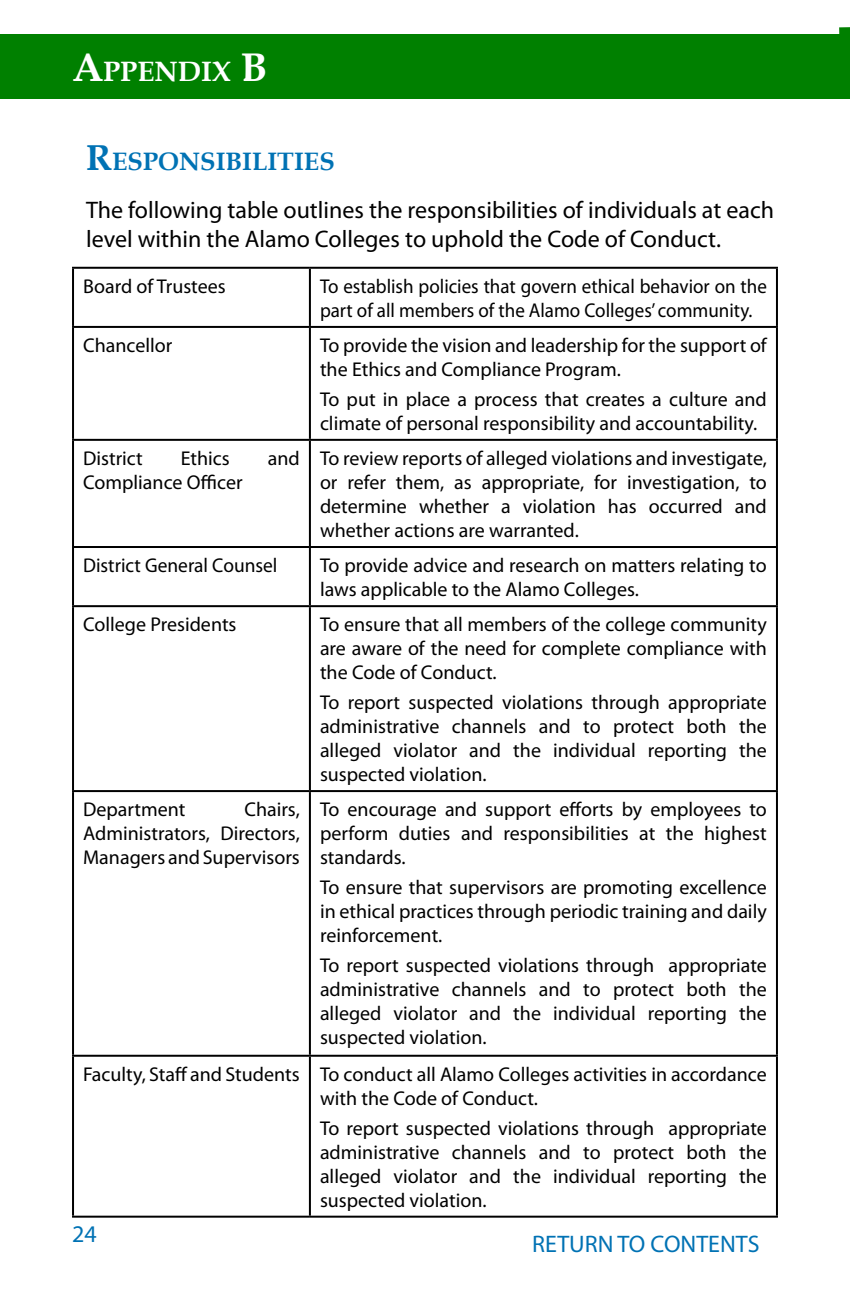
<style>
.page{position:relative;width:850px;height:1296px;background:#fff}
.page>*{position:absolute;margin:0;border:0;box-sizing:border-box;transform-origin:0 0}
.t1{font:700 28px "Book Antiqua";color:#fff}
.t2{font:700 25.2px "Book Antiqua";color:#0072b4}
.t3{font:24px/28.8px "Myriad Pro";color:#000}
.t4{font:24px "Myriad Pro";color:#0072b4}
.t5{font:20px/24px "Myriad Pro";color:#000;text-align:justify}
.t6{font:20px/24px "Myriad Pro";color:#000;scale:.95 1}
.s1{font-size:40px}
.s2{font-size:36px}
</style>
<div class="page">
<div style="left:0;top:35px;width:850px;height:64px;background:#008000"></div>
<svg style="left:839px;top:27px;width:11px;height:8px"></svg>
<hr style="left:72px;top:267px;width:238px;height:2px;background:#000">
<hr style="left:72px;top:269px;width:2px;height:57px;background:#000">
<hr style="left:310px;top:267px;width:468px;height:2px;background:#000">
<hr style="left:309px;top:269px;width:2px;height:57px;background:#000">
<hr style="left:776px;top:269px;width:2px;height:57px;background:#000">
<hr style="left:72px;top:326px;width:238px;height:2px;background:#000">
<hr style="left:72px;top:328px;width:2px;height:111px;background:#000">
<hr style="left:310px;top:326px;width:468px;height:2px;background:#000">
<hr style="left:309px;top:328px;width:2px;height:111px;background:#000">
<hr style="left:776px;top:328px;width:2px;height:111px;background:#000">
<hr style="left:72px;top:439px;width:238px;height:2px;background:#000">
<hr style="left:72px;top:441px;width:2px;height:105px;background:#000">
<hr style="left:310px;top:439px;width:468px;height:2px;background:#000">
<hr style="left:309px;top:441px;width:2px;height:105px;background:#000">
<hr style="left:776px;top:441px;width:2px;height:105px;background:#000">
<hr style="left:72px;top:546px;width:238px;height:2px;background:#000">
<hr style="left:72px;top:548px;width:2px;height:57px;background:#000">
<hr style="left:310px;top:546px;width:468px;height:2px;background:#000">
<hr style="left:309px;top:548px;width:2px;height:57px;background:#000">
<hr style="left:776px;top:548px;width:2px;height:57px;background:#000">
<hr style="left:72px;top:605px;width:238px;height:2px;background:#000">
<hr style="left:72px;top:607px;width:2px;height:183px;background:#000">
<hr style="left:310px;top:605px;width:468px;height:2px;background:#000">
<hr style="left:309px;top:607px;width:2px;height:183px;background:#000">
<hr style="left:776px;top:607px;width:2px;height:183px;background:#000">
<hr style="left:72px;top:790px;width:238px;height:2px;background:#000">
<hr style="left:72px;top:792px;width:2px;height:263px;background:#000">
<hr style="left:310px;top:790px;width:468px;height:2px;background:#000">
<hr style="left:309px;top:792px;width:2px;height:263px;background:#000">
<hr style="left:776px;top:792px;width:2px;height:263px;background:#000">
<hr style="left:72px;top:1055px;width:238px;height:2px;background:#000">
<hr style="left:72px;top:1057px;width:2px;height:159px;background:#000">
<hr style="left:310px;top:1055px;width:468px;height:2px;background:#000">
<hr style="left:309px;top:1057px;width:2px;height:159px;background:#000">
<hr style="left:776px;top:1057px;width:2px;height:159px;background:#000">
<hr style="left:72px;top:1216px;width:238px;height:2px;background:#000">
<hr style="left:310px;top:1216px;width:468px;height:2px;background:#000">
<h1 class="t1" style="left:72px;top:52px;width:193px"><span class="s1">A</span>PPENDIX <span class="s1">B</span></h1>
<p class="t2" style="left:86px;top:144px;width:250px"><span class="s2">R</span>ESPONSIBILITIES</p>
<p class="t3" style="left:86px;top:195px;width:689px">The following table outlines the responsibilities of individuals at each level within the Alamo Colleges to uphold the Code of Conduct.</p>
<p class="t5" style="left:83px;top:274px;width:144px">Board of Trustees</p>
<p class="t6" style="left:320px;top:274px;width:472px">To establish policies that govern ethical behavior on the part of all members of the Alamo Colleges’ community.</p>
<p class="t5" style="left:83px;top:333px;width:91px">Chancellor</p>
<p class="t5" style="left:320px;top:333px;width:448px">To provide the vision and leadership for the support of the Ethics and Compliance Program.</p>
<p class="t5" style="left:320px;top:387px;width:448px">To put in place a process that creates a culture and climate of personal responsibility and accountability.</p>
<p class="t5" style="left:83px;top:446px;width:61px">District</p>
<p class="t5" style="left:181px;top:446px;width:51px">Ethics</p>
<p class="t5" style="left:268px;top:446px;width:34px">and</p>
<p class="t5" style="left:83px;top:470px;width:161px">Compliance Officer</p>
<p class="t5" style="left:320px;top:446px;width:448px">To review reports of alleged violations and investigate, or refer them, as appropriate, for investigation, to determine whether a violation has occurred and whether actions are warranted.</p>
<p class="t5" style="left:83px;top:553px;width:196px">District General Counsel</p>
<p class="t5" style="left:320px;top:553px;width:448px">To provide advice and research on matters relating to laws applicable to the Alamo Colleges.</p>
<p class="t5" style="left:83px;top:612px;width:155px">College Presidents</p>
<p class="t5" style="left:320px;top:612px;width:448px">To ensure that all members of the college community are aware of the need for complete compliance with the Code of Conduct.</p>
<p class="t5" style="left:320px;top:690px;width:448px">To report suspected violations through appropriate administrative channels and to protect both the alleged violator and the individual reporting the suspected violation.</p>
<p class="t5" style="left:83px;top:797px;width:104px">Department</p>
<p class="t5" style="left:83px;top:797px;width:218px;text-indent:161px">Chairs, Administrators, Directors, Managers and Supervisors</p>
<p class="t5" style="left:320px;top:797px;width:448px">To encourage and support efforts by employees to perform duties and responsibilities at the highest standards.</p>
<p class="t5" style="left:320px;top:875px;width:448px">To ensure that supervisors are promoting excellence in ethical practices through periodic training and daily reinforcement.</p>
<p class="t5" style="left:320px;top:953px;width:448px">To report suspected violations through appropriate administrative channels and to protect both the alleged violator and the individual reporting the suspected violation.</p>
<p class="t5" style="left:83px;top:1062px;width:685px;text-align:center">Faculty, Staff and Students To conduct all Alamo Colleges activities in accordance with the Code of Conduct.</p>
<p class="t5" style="left:320px;top:1116px;width:448px">To report suspected violations through appropriate administrative channels and to protect both the alleged violator and the individual reporting the suspected violation.</p>
<p class="t4" style="left:532px;top:1229px;width:229px">RETURN TO CONTENTS</p>
<p class="t4" style="left:72px;top:1219px;width:26px">24</p>
</div>
